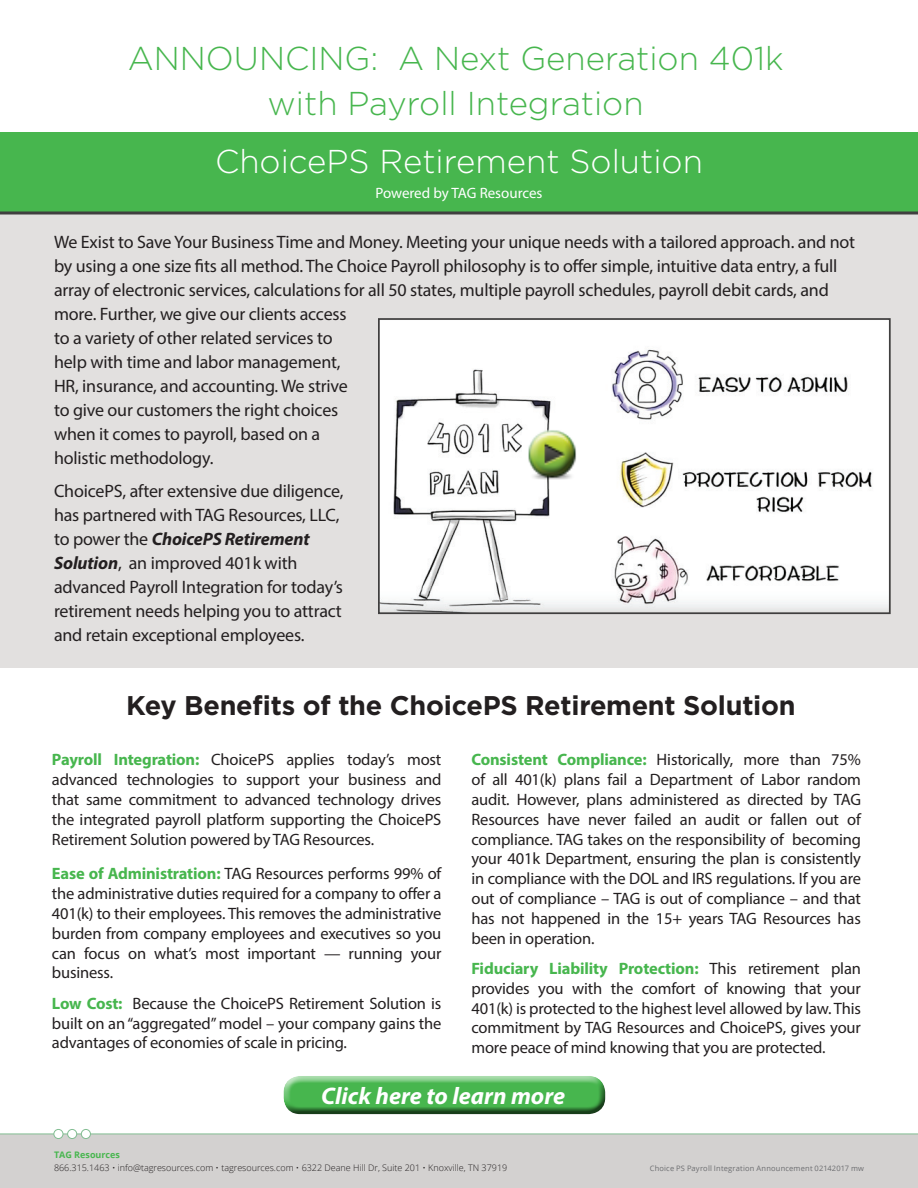
<style>
.page{position:relative;width:918px;height:1188px;background:#fff}
.page>*{position:absolute;margin:0;border:0;box-sizing:border-box;transform-origin:0 0}
.t1{font:300 33px/44.1px "Gotham";color:#47b64e;text-align:center}
.t2{font:300 33px "Gotham";color:#fff}
.t3{font:700 27px "Gotham";letter-spacing:-.01em;color:#231f20}
.t4{font:italic 700 24px "Myriad Pro";color:#fff}
.t5{font:18px/24px "Myriad Pro";letter-spacing:-.01em;color:#231f20}
.t6{font:16.5px/19.8px "Myriad Pro";letter-spacing:-.01em;color:#231f20;text-align:justify}
.t7{font:15px "Myriad Pro";letter-spacing:-.005em;color:#fff}
.t8{font:300 9px "Open Sans";color:#231f20}
.t9{font:700 9px "Open Sans";color:#47b64e}
.t10{font:7.5px "Open Sans";letter-spacing:.025em;color:#6c6d70}
.s1{font-weight:700;font-style:italic}
.s2{font-weight:700;color:#47b64e}
</style>
<div class="page">
<div style="left:0;top:1134px;width:918px;height:54px;background:#d3d1d0"></div>
<hr style="left:0;top:1134px;width:918px;height:1px;background:#82bd92">
<div style="left:81px;top:1129px;width:9px;height:10px;background:#fff;border-radius:50%"></div>
<div style="left:81px;top:1129px;width:10px;height:10px;border:1px solid #82bd92;border-radius:50%"></div>
<div style="left:68px;top:1129px;width:9px;height:10px;background:#fff;border-radius:50%"></div>
<div style="left:67px;top:1129px;width:10px;height:10px;border:1px solid #82bd92;border-radius:50%"></div>
<div style="left:54px;top:1129px;width:9px;height:10px;background:#fff;border-radius:50%"></div>
<div style="left:53px;top:1129px;width:10px;height:10px;border:1px solid #82bd92;border-radius:50%"></div>
<div style="left:0;top:213px;width:918px;height:454px;background:#e2e0df"></div>
<div style="left:0;top:132px;width:918px;height:81px;background:#47b64e"></div>
<hr style="left:0;top:212px;width:918px;height:2px;background:#403f3f">
<img style="left:381px;top:321px;width:507px;height:290px">
<div style="left:378px;top:318px;width:513px;height:296px;border:2px solid #403f3f"></div>
<div style="left:282px;top:1075px;width:324px;height:30px;background:#fff;opacity:.75"></div>
<div style="left:282px;top:1079px;width:324px;height:37px;background:#231f20;opacity:.75"></div>
<div style="left:522px;top:422px;width:59px;height:59px;background:#fff;opacity:.75"></div>
<div style="left:525px;top:436px;width:57px;height:46px;background:#231f20;opacity:.75"></div>
<h1 class="t1" style="left:128px;top:36px;width:657px">ANNOUNCING: A Next Generation 401k with Payroll Integration</h1>
<h1 class="t2" style="left:215px;top:140px;width:489px">ChoicePS Retirement Solution</h1>
<p class="t7" style="left:375px;top:184px;width:169px">Powered by TAG Resources</p>
<p class="t5" style="left:54px;top:230px;width:803px">We Exist to Save Your Business Time and Money. Meeting your unique needs with a tailored approach. and not by using a one size fits all method. The Choice Payroll philosophy is to offer simple, intuitive data entry, a full array of electronic services, calculations for all 50 states, multiple payroll schedules, payroll debit cards, and more. Further, we give our clients access<br>to a variety of other related services to<br>help with time and labor management,<br>HR, insurance, and accounting. We strive<br>to give our customers the right choices<br>when it comes to payroll, based on a<br>holistic methodology.</p>
<p class="t5" style="left:54px;top:479px;width:291px">ChoicePS, after extensive due diligence, has partnered with TAG Resources, LLC, to power the <span class="s1">ChoicePS Retirement Solution</span>, an improved 401k with advanced Payroll Integration for today’s retirement needs helping you to attract and retain exceptional employees.</p>
<h2 class="t3" style="left:126px;top:687px;width:671px">Key Benefits of the ChoicePS Retirement Solution</h2>
<p class="t6" style="left:52px;top:750px;width:391px"><span class="s2">Payroll Integration:</span> ChoicePS applies today’s most advanced technologies to support your business and that same commitment to advanced technology drives the integrated payroll platform supporting the ChoicePS Retirement Solution powered by TAG Resources.</p>
<p class="t6" style="left:52px;top:864px;width:391px"><span class="s2">Ease of Administration:</span> TAG Resources performs 99% of the administrative duties required for a company to offer a 401(k) to their employees. This removes the administrative burden from company employees and executives so you can focus on what’s most important — running your business.</p>
<p class="t6" style="left:52px;top:993px;width:391px"><span class="s2">Low Cost:</span> Because the ChoicePS Retirement Solution is built on an “aggregated” model – your company gains the advantages of economies of scale in pricing.</p>
<p class="t6" style="left:471px;top:750px;width:391px"><span class="s2">Consistent Compliance:</span> Historically, more than 75% of all 401(k) plans fail a Department of Labor random audit. However, plans administered as directed by TAG Resources have never failed an audit or fallen out of compliance. TAG takes on the responsibility of becoming your 401k Department, ensuring the plan is consistently in compliance with the DOL and IRS regulations. If you are out of compliance – TAG is out of compliance – and that has not happened in the 15+ years TAG Resources has been in operation.</p>
<p class="t6" style="left:471px;top:958px;width:391px"><span class="s2">Fiduciary Liability Protection:</span> This retirement plan provides you with the comfort of knowing that your 401(k) is protected to the highest level allowed by law. This commitment by TAG Resources and ChoicePS, gives your more peace of mind knowing that you are protected.</p>
<h3 class="t4" style="left:321px;top:1080px;width:246px">Click here to learn more</h3>
<p class="t9" style="left:54px;top:1148px;width:67px">TAG Resources</p>
<p class="t8" style="left:54px;top:1162px;width:455px">866.315.1463 • info@tagresources.com • tagresources.com • 6322 Deane Hill Dr, Suite 201 • Knoxville, TN 37919</p>
<p class="t10" style="left:650px;top:1163px;width:216px">Choice PS Payroll Integration Announcement 02142017 mw</p>
</div>
